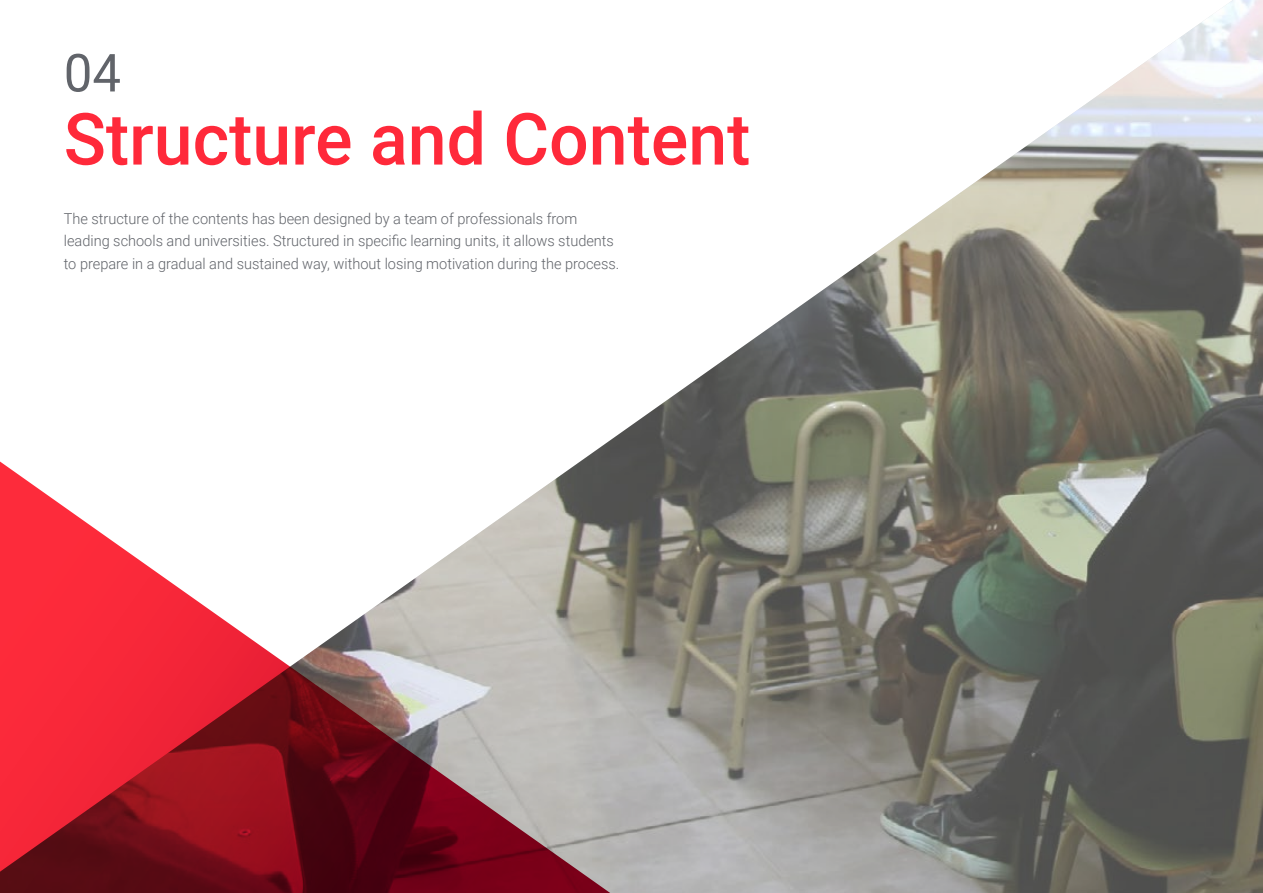
<style>
.page{position:relative;width:1263px;height:893px;background:#fff}
.page>*{position:absolute;margin:0;border:0;box-sizing:border-box;transform-origin:0 0}
.t1{font:500 72px "Roboto";color:#ff293a}
.t2{font:52.5px "Roboto";color:#61646a}
.t3{font:300 15px/22.5px "Roboto";color:#61646a}
</style>
<div class="page">
<img style="left:602px;top:0;width:661px;height:893px">
<svg style="left:0;top:446px;width:640px;height:447px"></svg>
<h2 class="t2" style="left:64px;top:36px;width:59px">04</h2>
<h1 class="t1" style="left:64px;top:89px;width:688px">Structure and Content</h1>
<p class="t3" style="left:64px;top:207px;width:557px">The structure of the contents has been designed by a team of professionals from leading schools and universities. Structured in specific learning units, it allows students to prepare in a gradual and sustained way, without losing motivation during the process.</p>
</div>
